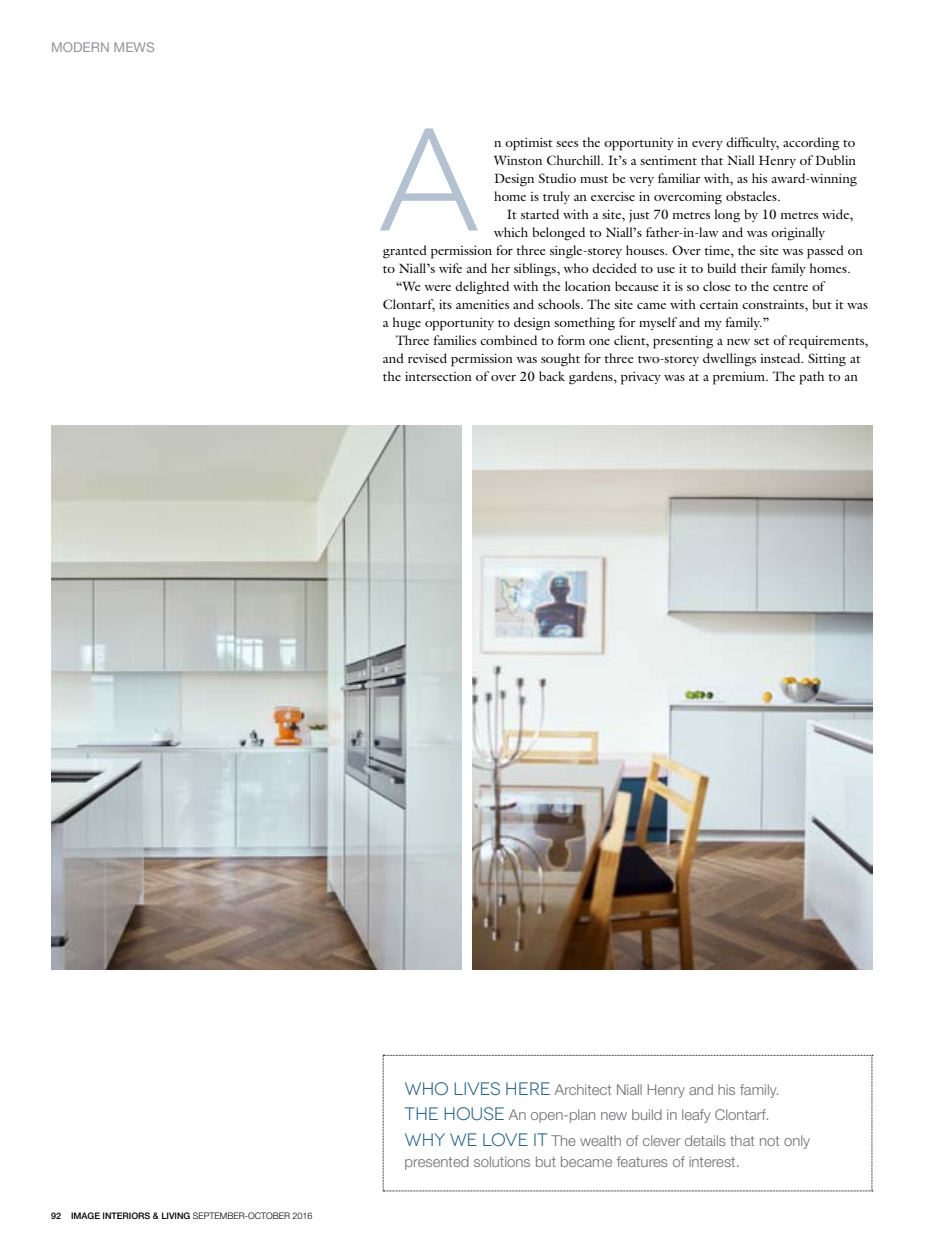
<style>
.page{position:relative;width:936px;height:1255px;background:#fff}
.page>*{position:absolute;margin:0;border:0;box-sizing:border-box;transform-origin:0 0}
.t1{font:145.8px "Novecentowide";color:#b3c1d0}
.t2{font:300 15px/25.2px "Helvetica Neue LT Std";color:#6d6e71}
.t3{font:13.5px/18px "Galliard";color:#000}
.t4{font:13.5px "Helvetica Neue LT Std";color:#939598}
.t5{font:500 9px "Helvetica Neue LT Std";color:#000}
.s1{font-weight:300}
.s2{font-family:"Novecentowide";font-weight:400;font-size:18px;color:#235f83}
</style>
<div class="page">
<img style="left:472px;top:425px;width:400px;height:544px">
<img style="left:51px;top:425px;width:410px;height:544px">
<svg style="left:383px;top:1054px;width:489px;height:137px"></svg>
<p class="t4" style="left:51px;top:39px;width:105px">MODERN MEWS</p>
<h1 class="t1" style="left:376px;top:95px;width:106px">A</h1>
<p class="t3" style="left:494px;top:133px;width:364px">n optimist sees the opportunity in every difficulty, according to Winston Churchill. It’s a sentiment that Niall Henry of Dublin Design Studio must be very familiar with, as his award-winning home is truly an exercise in overcoming obstacles.</p>
<p class="t3" style="left:507px;top:205px;width:348px">It started with a site, just 70 metres long by 10 metres wide,</p>
<p class="t3" style="left:494px;top:223px;width:332px">which belonged to Niall’s father-in-law and was originally</p>
<p class="t3" style="left:383px;top:241px;width:481px">granted permission for three single-storey houses. Over time, the site was passed on</p>
<p class="t3" style="left:383px;top:259px;width:469px">to Niall’s wife and her siblings, who decided to use it to build their family homes.</p>
<p class="t3" style="left:395px;top:277px;width:430px">“We were delighted with the location because it is so close to the centre of</p>
<p class="t3" style="left:383px;top:295px;width:486px">Clontarf, its amenities and schools. The site came with certain constraints, but it was</p>
<p class="t3" style="left:383px;top:313px;width:388px">a huge opportunity to design something for myself and my family.”</p>
<p class="t3" style="left:395px;top:331px;width:474px">Three families combined to form one client, presenting a new set of requirements,</p>
<p class="t3" style="left:383px;top:349px;width:479px">and revised permission was sought for three two-storey dwellings instead. Sitting at</p>
<p class="t3" style="left:383px;top:367px;width:476px">the intersection of over 20 back gardens, privacy was at a premium. The path to an</p>
<p class="t5" style="left:51px;top:1210px;width:263px">92 IMAGE INTERIORS &amp; LIVING <span class="s1">SEPTEMBER-OCTOBER 2016</span></p>
<p class="t2" style="left:404px;top:1076px;width:407px"><span class="s2">WHO LIVES HERE</span> Architect Niall Henry and his family.<br><span class="s2">THE HOUSE</span> An open-plan new build in leafy Clontarf.<br><span class="s2">WHY WE LOVE IT</span> The wealth of clever details that not only</p>
<p class="t2" style="left:404px;top:1148px;width:337px">presented solutions but became features of interest.</p>
</div>
